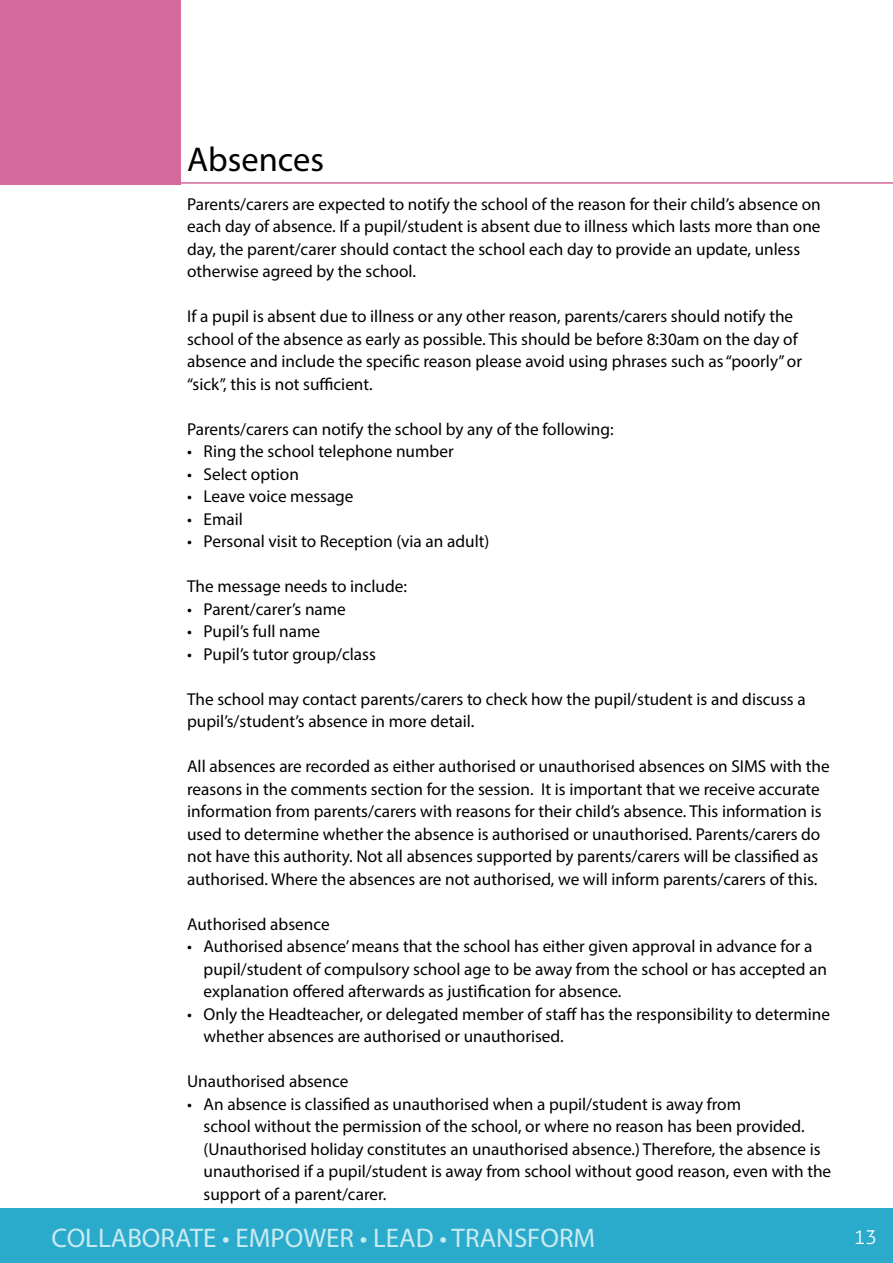
<style>
.page{position:relative;width:893px;height:1263px;background:#fff}
.page>*{position:absolute;margin:0;border:0;box-sizing:border-box;transform-origin:0 0}
.t1{font:34.5px "Myriad Pro";color:#000}
.t2{font:27px "Myriad Pro";color:#caeaf2}
.t3{font:300 19.5px "Aller";color:#fff}
.t4{font:17.25px/22.5px "Myriad Pro";color:#000}
</style>
<div class="page">
<div style="left:0;top:1209px;width:893px;height:54px;background:#2babcc"></div>
<hr style="left:181px;top:182px;width:712px;height:2px;background:#d4699b">
<div style="left:0;top:0;width:180px;height:184px;background:#d4699b"></div>
<h1 class="t1" style="left:187px;top:138px;width:138px">Absences</h1>
<p class="t4" style="left:187px;top:193px;width:635px">Parents/carers are expected to notify the school of the reason for their child’s absence on each day of absence. If a pupil/student is absent due to illness which lasts more than one day, the parent/carer should contact the school each day to provide an update, unless otherwise agreed by the school.</p>
<p class="t4" style="left:187px;top:305px;width:616px">If a pupil is absent due to illness or any other reason, parents/carers should notify the school of the absence as early as possible. This should be before 8:30am on the day of absence and include the specific reason please avoid using phrases such as “poorly” or “sick”, this is not sufficient.</p>
<p class="t4" style="left:187px;top:418px;width:428px">Parents/carers can notify the school by any of the following:</p>
<p class="t4" style="left:187px;top:440px;width:268px">• Ring the school telephone number</p>
<p class="t4" style="left:187px;top:463px;width:113px">• Select option</p>
<p class="t4" style="left:187px;top:485px;width:168px">• Leave voice message</p>
<p class="t4" style="left:187px;top:508px;width:57px">• Email</p>
<p class="t4" style="left:187px;top:530px;width:304px">• Personal visit to Reception (via an adult)</p>
<p class="t4" style="left:187px;top:575px;width:221px">The message needs to include:</p>
<p class="t4" style="left:187px;top:598px;width:160px">• Parent/carer’s name</p>
<p class="t4" style="left:187px;top:620px;width:135px">• Pupil’s full name</p>
<p class="t4" style="left:187px;top:643px;width:190px">• Pupil’s tutor group/class</p>
<p class="t4" style="left:187px;top:688px;width:620px">The school may contact parents/carers to check how the pupil/student is and discuss a pupil’s/student’s absence in more detail.</p>
<p class="t4" style="left:187px;top:755px;width:644px">All absences are recorded as either authorised or unauthorised absences on SIMS with the reasons in the comments section for the session. It is important that we receive accurate information from parents/carers with reasons for their child’s absence. This information is used to determine whether the absence is authorised or unauthorised. Parents/carers do not have this authority. Not all absences supported by parents/carers will be classified as authorised. Where the absences are not authorised, we will inform parents/carers of this.</p>
<p class="t4" style="left:187px;top:913px;width:144px">Authorised absence</p>
<p class="t4" style="left:204px;top:935px;width:625px;text-indent:-17px">• Authorised absence’ means that the school has either given approval in advance for a pupil/student of compulsory school age to be away from the school or has accepted an explanation offered afterwards as justification for absence.</p>
<p class="t4" style="left:204px;top:1003px;width:628px;text-indent:-17px">• Only the Headteacher, or delegated member of staff has the responsibility to determine whether absences are authorised or unauthorised.</p>
<p class="t4" style="left:187px;top:1070px;width:163px">Unauthorised absence</p>
<p class="t4" style="left:204px;top:1093px;width:629px;text-indent:-17px">• An absence is classified as unauthorised when a pupil/student is away from<br>school without the permission of the school, or where no reason has been provided. (Unauthorised holiday constitutes an unauthorised absence.) Therefore, the absence is unauthorised if a pupil/student is away from school without good reason, even with the support of a parent/carer.</p>
<h2 class="t2" style="left:52px;top:1221px;width:545px">COLLABORATE • EMPOWER • LEAD • TRANSFORM</h2>
<p class="t3" style="left:854px;top:1224px;width:25px">13</p>
</div>
